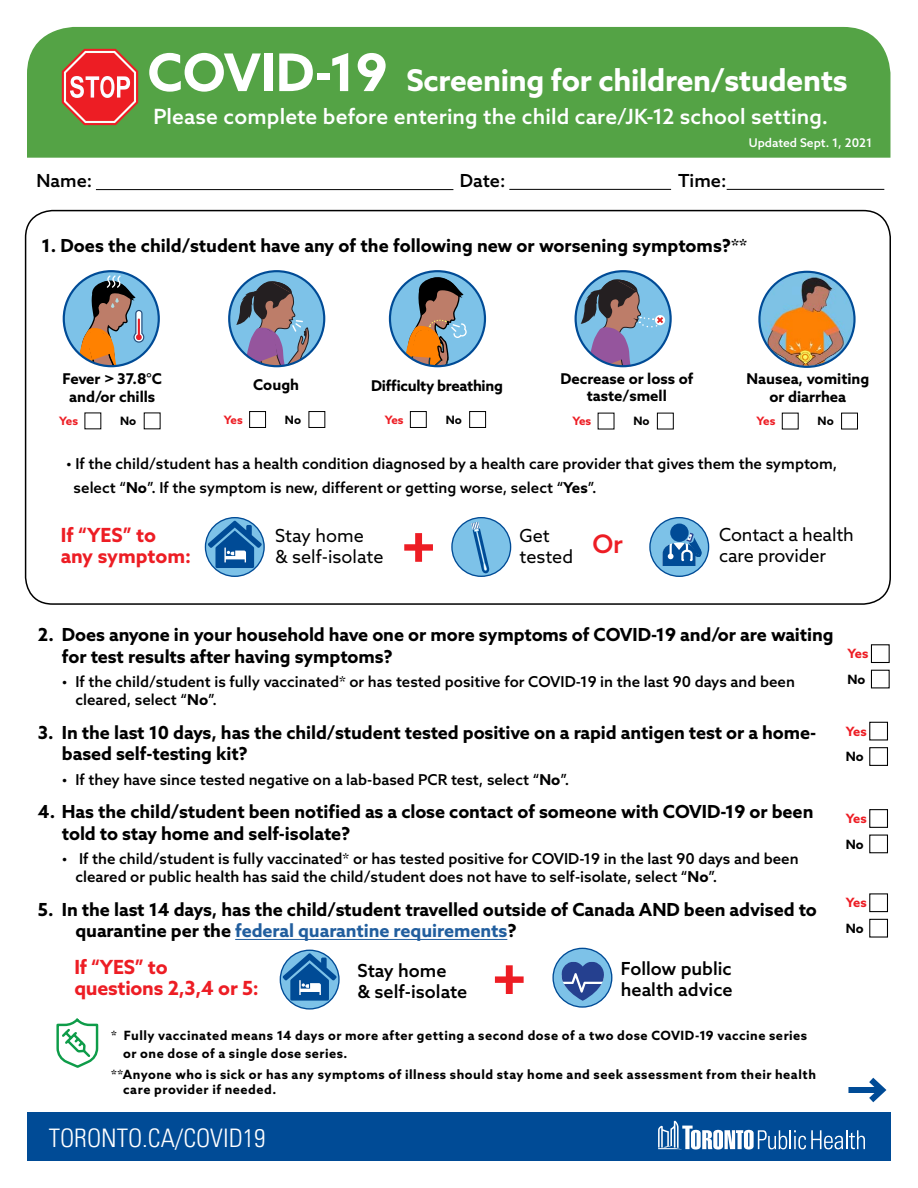
<style>
.page{position:relative;width:918px;height:1188px;background:#fff}
.page>*{position:absolute;margin:0;border:0;box-sizing:border-box;transform-origin:0 0}
.t1{font:700 30px "Azo Sans";letter-spacing:-.01em;color:#fff}
.t2{font:300 condensed 25.5px "Univers LT Std";color:#fff}
.t3{font:500 25.5px "Azo Sans";color:#ed1d24}
.t4{font:500 21px "Azo Sans";letter-spacing:.005em;color:#fff}
.t5{font:700 19.5px/21px "Azo Sans";letter-spacing:-.01em;color:#ed1d24}
.t6{font:700 18px/21.6px "Azo Sans";letter-spacing:-.005em;color:#000}
.t7{font:500 18px/21px "Azo Sans";color:#000}
.t8{font:18px/21px "Azo Sans";letter-spacing:-.01em;color:#000}
.t9{font:500 15px/18px "Azo Sans";color:#000}
.t10{font:700 14.85px/17.5px "Azo Sans";color:#000;text-align:center}
.t11{font:700 14.85px "Azo Sans";letter-spacing:-.02em;color:#000}
.t12{font:700 12.75px/18px "Azo Sans";letter-spacing:.04em;color:#000}
.t13{font:700 12.75px "Azo Sans";letter-spacing:-.055em;color:#ed1d24}
.t14{font:500 12px "Azo Sans";color:#fff}
.t15{font:700 11.55px "Azo Sans";letter-spacing:-.055em;color:#ed1d24}
.t16{font:700 11.55px "Azo Sans";color:#000}
.s1{font-size:52.05px}
.s2{font-weight:700}
.s3{color:#215e9e}
</style>
<div class="page">
<div style="left:25px;top:210px;width:866px;height:395px;border:2px solid #000;border-radius:27px"></div>
<div style="left:27px;top:27px;width:863px;height:131px;background:#54a345"></div>
<div style="left:64px;top:271px;width:95px;height:95px;background:#7dc2e8;border-radius:50%"></div>
<div style="left:63px;top:270px;width:97px;height:97px;border:2px solid #004b96;border-radius:50%"></div>
<svg style="left:79px;top:275px;width:65px;height:91px"></svg>
<svg style="left:229px;top:271px;width:95px;height:95px"></svg>
<div style="left:228px;top:270px;width:97px;height:97px;border:2px solid #004b96;border-radius:50%"></div>
<svg style="left:236px;top:280px;width:74px;height:86px"></svg>
<div style="left:390px;top:271px;width:95px;height:95px;background:#7dc2e8;border-radius:50%"></div>
<svg style="left:405px;top:271px;width:62px;height:95px"></svg>
<div style="left:27px;top:1112px;width:864px;height:49px;background:#004b96"></div>
<svg style="left:658px;top:1121px;width:207px;height:29px"></svg>
<div style="left:848px;top:1087px;width:34px;height:6px;background:#004b96"></div>
<svg style="left:869px;top:1077px;width:18px;height:26px"></svg>
<hr style="left:96px;top:189px;width:357px;height:1px;background:#000">
<hr style="left:509px;top:189px;width:162px;height:1px;background:#000">
<hr style="left:727px;top:189px;width:157px;height:1px;background:#000">
<svg style="left:576px;top:271px;width:95px;height:95px"></svg>
<div style="left:575px;top:270px;width:97px;height:97px;border:2px solid #004b96;border-radius:50%"></div>
<svg style="left:581px;top:279px;width:85px;height:87px"></svg>
<img style="left:759px;top:272px;width:96px;height:95px;border-radius:48px">
<div style="left:758px;top:271px;width:98px;height:97px;border:2px solid #004b96;border-radius:50%"></div>
<svg style="left:62px;top:49px;width:76px;height:76px"></svg>
<hr style="left:235px;top:939px;width:272px;height:1px;background:#215e9e">
<div style="left:871px;top:644px;width:19px;height:19px;border:1px solid #000"></div>
<div style="left:871px;top:670px;width:19px;height:18px;border:1px solid #000"></div>
<div style="left:869px;top:722px;width:19px;height:19px;border:1px solid #000"></div>
<div style="left:869px;top:747px;width:19px;height:19px;border:1px solid #000"></div>
<div style="left:869px;top:809px;width:19px;height:19px;border:1px solid #000"></div>
<div style="left:869px;top:835px;width:19px;height:18px;border:1px solid #000"></div>
<div style="left:869px;top:893px;width:19px;height:19px;border:1px solid #000"></div>
<div style="left:869px;top:919px;width:19px;height:19px;border:1px solid #000"></div>
<svg style="left:404px;top:533px;width:29px;height:29px"></svg>
<svg style="left:205px;top:518px;width:59px;height:58px"></svg>
<svg style="left:208px;top:521px;width:54px;height:47px"></svg>
<div style="left:205px;top:517px;width:60px;height:60px;border:1px solid #004b96;border-radius:50%"></div>
<div style="left:650px;top:518px;width:59px;height:58px;background:#7dc2e8;border-radius:50%"></div>
<div style="left:670px;top:524px;width:19px;height:18px;background:#004b96;border-radius:50%"></div>
<svg style="left:663px;top:533px;width:39px;height:33px"></svg>
<div style="left:649px;top:517px;width:60px;height:60px;border:1px solid #004b96;border-radius:50%"></div>
<div style="left:452px;top:518px;width:59px;height:58px;background:#7dc2e8;border-radius:50%"></div>
<div style="left:451px;top:517px;width:60px;height:60px;border:1px solid #004b96;border-radius:50%"></div>
<svg style="left:471px;top:522px;width:19px;height:51px"></svg>
<svg style="left:280px;top:950px;width:59px;height:59px"></svg>
<svg style="left:283px;top:953px;width:54px;height:48px"></svg>
<div style="left:280px;top:950px;width:60px;height:60px;border:1px solid #004b96;border-radius:50%"></div>
<svg style="left:495px;top:965px;width:29px;height:29px"></svg>
<svg style="left:553px;top:948px;width:59px;height:59px"></svg>
<svg style="left:553px;top:954px;width:59px;height:47px"></svg>
<div style="left:552px;top:948px;width:60px;height:60px;border:1px solid #004b96;border-radius:50%"></div>
<div style="left:249px;top:411px;width:17px;height:17px;border:1px solid #000"></div>
<div style="left:308px;top:411px;width:17px;height:17px;border:1px solid #000"></div>
<div style="left:410px;top:411px;width:17px;height:17px;border:1px solid #000"></div>
<div style="left:469px;top:411px;width:17px;height:17px;border:1px solid #000"></div>
<div style="left:657px;top:413px;width:17px;height:16px;border:1px solid #000"></div>
<div style="left:841px;top:413px;width:17px;height:16px;border:1px solid #000"></div>
<svg style="left:56px;top:1018px;width:42px;height:50px"></svg>
<h1 class="t1" style="left:147px;top:61px;width:702px"><span class="s1">COVID-19</span> Screening for children/students</h1>
<p class="t4" style="left:153px;top:103px;width:676px">Please complete before entering the child care/JK-12 school setting.</p>
<p class="t7" style="left:37px;top:170px;width:57px">Name:</p>
<p class="t7" style="left:460px;top:170px;width:47px">Date:</p>
<p class="t7" style="left:678px;top:170px;width:50px">Time:</p>
<p class="t14" style="left:749px;top:135px;width:125px">Updated Sept. 1, 2021</p>
<p class="t6" style="left:42px;top:235px;width:707px">1. Does the child/student have any of the following new or worsening symptoms?**</p>
<p class="t10" style="left:63px;top:370px;width:101px">Fever &gt; 37.8°C and/or chills</p>
<p class="t10" style="left:253px;top:376px;width:47px">Cough</p>
<p class="t11" style="left:371px;top:376px;width:133px">Difficulty breathing</p>
<p class="t10" style="left:560px;top:369px;width:134px">Decrease or loss of taste/smell</p>
<p class="t10" style="left:746px;top:370px;width:125px">Nausea, vomiting or diarrhea</p>
<p class="t15" style="left:59px;top:413px;width:20px">Yes</p>
<p class="t16" style="left:120px;top:413px;width:18px">No</p>
<p class="t15" style="left:224px;top:412px;width:20px">Yes</p>
<p class="t16" style="left:285px;top:412px;width:18px">No</p>
<p class="t15" style="left:385px;top:412px;width:20px">Yes</p>
<p class="t16" style="left:446px;top:412px;width:18px">No</p>
<p class="t15" style="left:572px;top:414px;width:20px">Yes</p>
<p class="t16" style="left:633px;top:414px;width:18px">No</p>
<p class="t15" style="left:757px;top:414px;width:20px">Yes</p>
<p class="t16" style="left:818px;top:414px;width:18px">No</p>
<p class="t9" style="left:74px;top:451px;width:765px;line-height:24.5px;text-indent:-8px">• If the child/student has a health condition diagnosed by a health care provider that gives them the symptom, select “<span class="s2">No</span>”. If the symptom is new, different or getting worse, select “<span class="s2">Yes</span>”.</p>
<h2 class="t3" style="left:592px;top:527px;width:32px">Or</h2>
<p class="t5" style="left:61px;top:524px;width:132px">If “YES” to any symptom:</p>
<p class="t8" style="left:275px;top:525px;width:110px">Stay home<br>&amp; self-isolate</p>
<p class="t8" style="left:520px;top:525px;width:55px">Get tested</p>
<p class="t8" style="left:719px;top:524px;width:136px">Contact a health care provider</p>
<p class="t6" style="left:62px;top:623px;width:773px;text-indent:-24px">2. Does anyone in your household have one or more symptoms of COVID-19 and/or are waiting for test results after having symptoms?</p>
<p class="t9" style="left:75px;top:673px;width:721px;text-indent:-14px">• If the child/student is fully vaccinated* or has tested positive for COVID-19 in the last 90 days and been cleared, select “<span class="s2">No</span>”.</p>
<p class="t6" style="left:62px;top:721px;width:756px;text-indent:-24px">3. In the last 10 days, has the child/student tested positive on a rapid antigen test or a home&shy;based self-testing kit?</p>
<p class="t9" style="left:62px;top:770px;width:509px">• If they have since tested negative on a lab-based PCR test, select “<span class="s2">No</span>”.</p>
<p class="t6" style="left:62px;top:801px;width:753px;text-indent:-24px">4. Has the child/student been notified as a close contact of someone with COVID-19 or been told to stay home and self-isolate?</p>
<p class="t9" style="left:75px;top:850px;width:725px;text-indent:-14px">• If the child/student is fully vaccinated* or has tested positive for COVID-19 in the last 90 days and been cleared or public health has said the child/student does not have to self-isolate, select “<span class="s2">No</span>”.</p>
<p class="t6" style="left:75px;top:898px;width:743px;text-indent:-37px">5. In the last 14 days, has the child/student travelled outside of Canada AND been advised to quarantine per the <span class="s3">federal quarantine requirements</span>?</p>
<p class="t5" style="left:74px;top:956px;width:186px">If “YES” to questions 2,3,4 or 5:</p>
<p class="t7" style="left:357px;top:959px;width:112px">Stay home<br>&amp; self-isolate</p>
<p class="t7" style="left:621px;top:957px;width:113px">Follow public health advice</p>
<p class="t12" style="left:123px;top:1027px;width:686px;text-indent:-12px">* Fully vaccinated means 14 days or more after getting a second dose of a two dose COVID-19 vaccine series or one dose of a single dose series.</p>
<p class="t12" style="left:123px;top:1066px;width:694px;line-height:15.3px;text-indent:-12px">**Anyone who is sick or has any symptoms of illness should stay home and seek assessment from their health care provider if needed.</p>
<h2 class="t2" style="left:49px;top:1123px;width:218px">TORONTO.CA/COVID19</h2>
<p class="t13" style="left:848px;top:645px;width:22px">Yes</p>
<p class="t12" style="left:848px;top:670px;width:19px">No</p>
<p class="t13" style="left:846px;top:723px;width:22px">Yes</p>
<p class="t12" style="left:846px;top:747px;width:19px">No</p>
<p class="t13" style="left:846px;top:810px;width:22px">Yes</p>
<p class="t12" style="left:846px;top:835px;width:19px">No</p>
<p class="t13" style="left:846px;top:894px;width:22px">Yes</p>
<p class="t12" style="left:846px;top:919px;width:19px">No</p>
</div>
